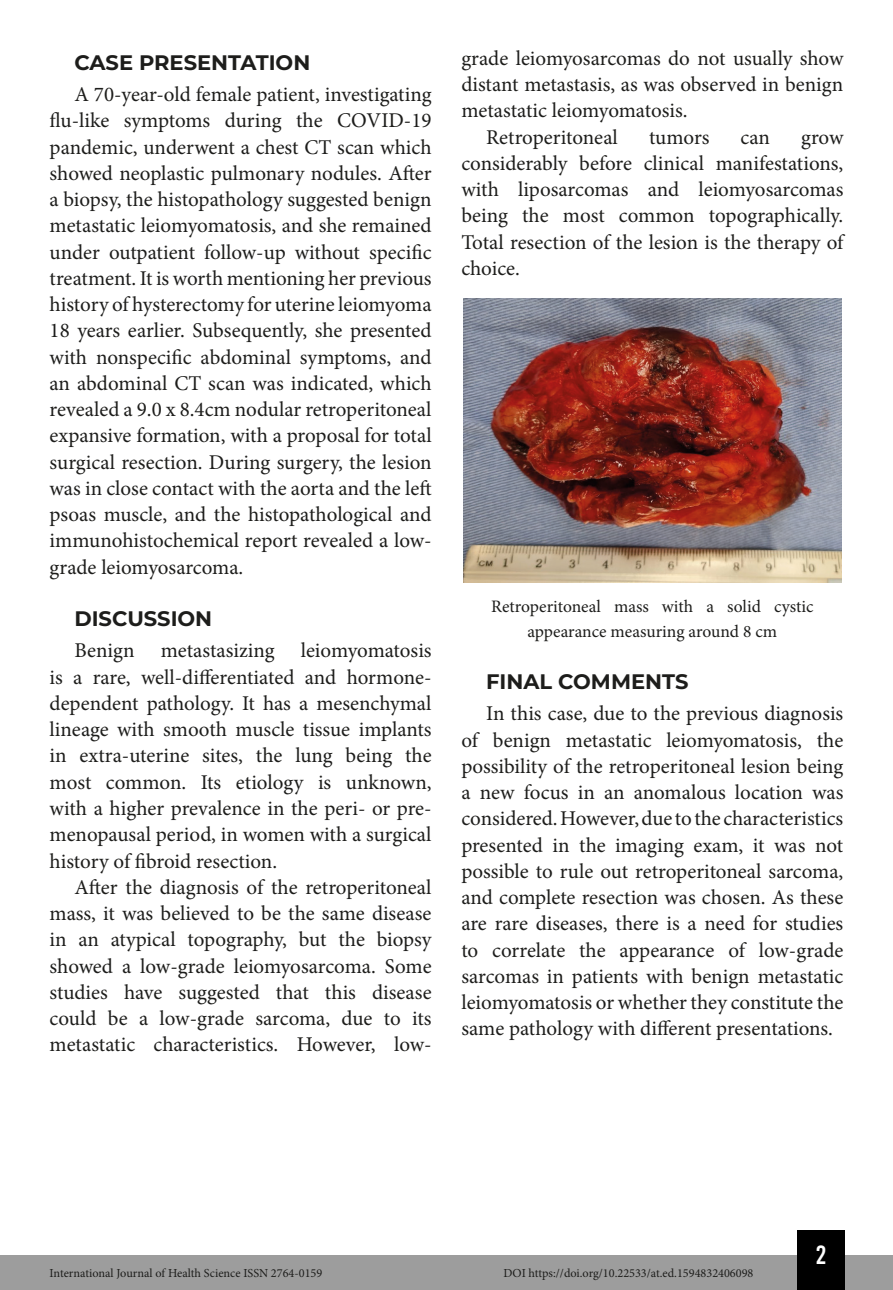
<style>
.page{position:relative;width:893px;height:1290px;background:#fff}
.page>*{position:absolute;margin:0;border:0;box-sizing:border-box;transform-origin:0 0}
.t1{font:26.25px "Bebas Kai";color:#fff}
.TXT{font:21px/26.2px "Minion Pro";color:#1d1d1b;text-align:justify}
.TITULO{font:700 21px "Montserrat";color:#1d1d1b}
.Info_Imagem{font:17.5px/24.5px "Minion Pro";color:#1d1d1b;text-align:center}
.t2{font:12.25px "Minion Pro";color:#1d1d1b}
</style>
<div class="page">
<div style="left:0;top:1255px;width:893px;height:35px;background:#9d9d9d"></div>
<div style="left:797px;top:1230px;width:48px;height:60px;background:#000"></div>
<img style="left:463px;top:298px;width:378px;height:285px">
<p class="TITULO" style="left:74px;top:47px;width:237px">CASE PRESENTATION</p>
<p class="TXT" style="left:50px;top:81px;width:384px;text-indent:25px">A 70-year-old female patient, investigating flu-like symptoms during the COVID-19 pandemic, underwent a chest CT scan which showed neoplastic pulmonary nodules. After a biopsy, the histopathology suggested benign metastatic leiomyomatosis, and she remained under outpatient follow-up without specific treatment. It is worth mentioning her previous history of hysterectomy for uterine leiomyoma 18 years earlier. Subsequently, she presented with nonspecific abdominal symptoms, and an abdominal CT scan was indicated, which revealed a 9.0 x 8.4cm nodular retroperitoneal expansive formation, with a proposal for total surgical resection. During surgery, the lesion was in close contact with the aorta and the left psoas muscle, and the histopathological and immunohistochemical report revealed a low&shy;grade leiomyosarcoma.</p>
<p class="TITULO" style="left:74px;top:604px;width:139px">DISCUSSION</p>
<p class="TXT" style="left:50px;top:638px;width:383px;text-indent:25px">Benign metastasizing leiomyomatosis is a rare, well-differentiated and hormone&shy;dependent pathology. It has a mesenchymal lineage with smooth muscle tissue implants in extra-uterine sites, the lung being the most common. Its etiology is unknown, with a higher prevalence in the peri- or pre&shy;menopausal period, in women with a surgical history of fibroid resection.</p>
<p class="TXT" style="left:50px;top:874px;width:384px;text-indent:25px">After the diagnosis of the retroperitoneal mass, it was believed to be the same disease in an atypical topography, but the biopsy showed a low-grade leiomyosarcoma. Some studies have suggested that this disease could be a low-grade sarcoma, due to its metastatic characteristics. However, low-</p>
<p class="TXT" style="left:461px;top:45px;width:384px">grade leiomyosarcomas do not usually show distant metastasis, as was observed in benign metastatic leiomyomatosis.</p>
<p class="TXT" style="left:486px;top:124px;width:133px">Retroperitoneal</p>
<p class="TXT" style="left:649px;top:124px;width:62px">tumors</p>
<p class="TXT" style="left:740px;top:124px;width:31px">can</p>
<p class="TXT" style="left:461px;top:124px;width:383px;text-indent:340px">grow considerably before clinical manifestations, with liposarcomas and leiomyosarcomas being the most common topographically.<br>Total resection of the lesion is the therapy of choice.</p>
<p class="Info_Imagem" style="left:491px;top:594px;width:324px">Retroperitoneal mass with a solid cystic appearance measuring around 8 cm</p>
<p class="TITULO" style="left:486px;top:666px;width:204px">FINAL COMMENTS</p>
<p class="TXT" style="left:461px;top:700px;width:384px;text-indent:25px">In this case, due to the previous diagnosis of benign metastatic leiomyomatosis, the possibility of the retroperitoneal lesion being a new focus in an anomalous location was considered. However, due to the characteristics presented in the imaging exam, it was not possible to rule out retroperitoneal sarcoma, and complete resection was chosen. As these are rare diseases, there is a need for studies to correlate the appearance of low-grade sarcomas in patients with benign metastatic leiomyomatosis or whether they constitute the same pathology with different presentations.</p>
<p class="t1" style="left:816px;top:1241px;width:12px">2</p>
<p class="t2" style="left:50px;top:1265px;width:274px">International Journal of Health Science ISSN 2764-0159</p>
<p class="t2" style="left:503px;top:1265px;width:252px">DOI https://doi.org/10.22533/at.ed.1594832406098</p>
</div>
